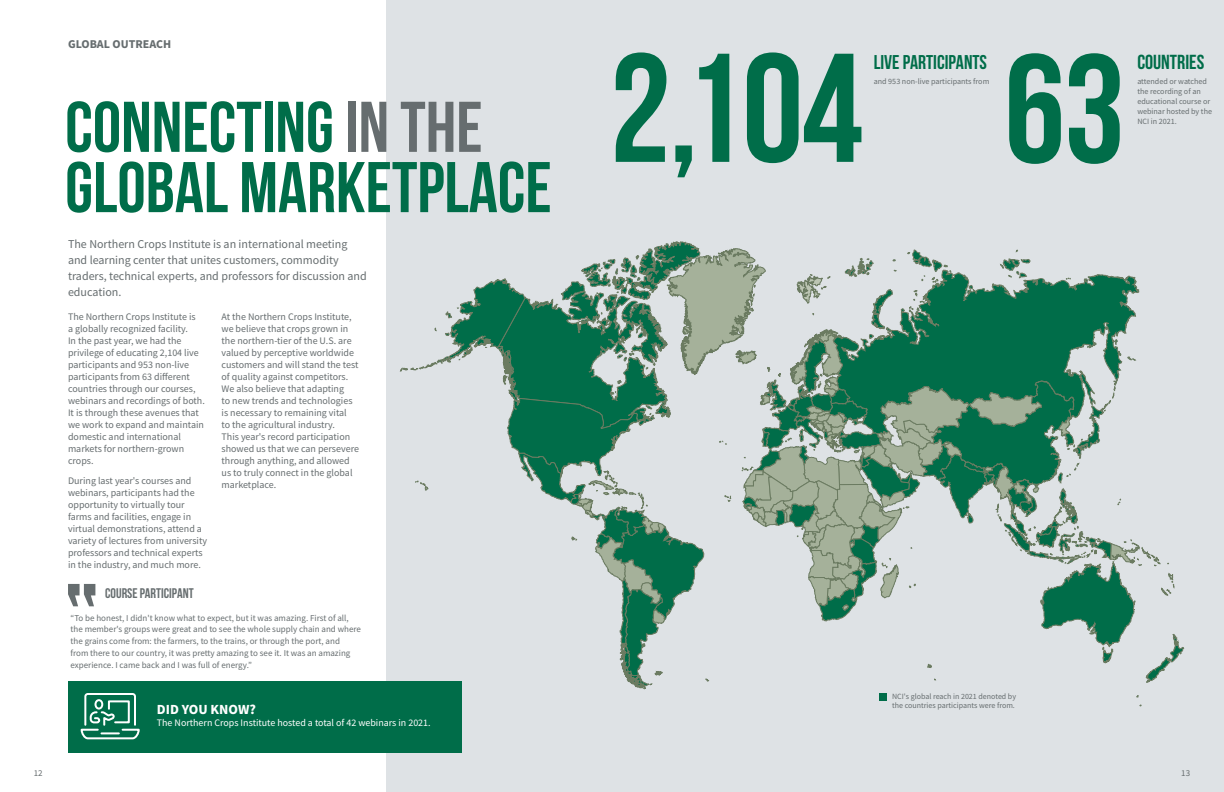
<style>
.page{position:relative;width:1224px;height:792px;background:#fff}
.page>*{position:absolute;margin:0;border:0;box-sizing:border-box;transform-origin:0 0}
.t1{font:700 154.5px "Bebas Neue";color:#006d49}
.t2{font:700 71.6px/60.3px "Bebas Neue";color:#006d49}
.t3{font:700 20.3px "Bebas Neue";color:#006d49}
.t4{font:700 19.9px "Bebas Neue";color:#006d49}
.t5{font:700 14px "Bebas Neue";color:#666d6f}
.t6{font:700 14px "Source Sans Pro";color:#fff}
.t7{font:12px/16px "Source Sans Pro";color:#666d6f}
.t8{font:700 12px "Source Sans Pro";color:#666d6f}
.t9{font:10px/12px "Source Sans Pro";color:#666d6f}
.t10{font:10px "Source Sans Pro";color:#fff}
.t11{font:9px/12px "Source Sans Pro";color:#666d6f}
.t12{font:8.1px/10.1px "Source Sans Pro";color:#666d6f}
.t13{font:8px/9.6px "Source Sans Pro";color:#666d6f}
.s1{color:#666d6f}
</style>
<div class="page">
<div style="left:386px;top:0;width:838px;height:792px;background:#dee2e5"></div>
<div style="left:68px;top:681px;width:393px;height:71px;background:#006d49"></div>
<svg style="left:400px;top:241px;width:784px;height:465px"></svg>
<svg style="left:68px;top:584px;width:27px;height:22px"></svg>
<svg style="left:80px;top:693px;width:60px;height:47px"></svg>
<div style="left:879px;top:693px;width:8px;height:7px;background:#006d49"></div>
<p class="t11" style="left:34px;top:767px;width:10px">12</p>
<p class="t8" style="left:68px;top:36px;width:105px">GLOBAL OUTREACH</p>
<h2 class="t2" style="left:65px;top:96px;width:488px">CONNECTING <span class="s1">IN THE<br></span>GLOBAL MARKETPLACE</h2>
<p class="t7" style="left:68px;top:236px;width:300px">The Northern Crops Institute is an international meeting and learning center that unites customers, commodity traders, technical experts, and professors for discussion and education.</p>
<p class="t9" style="left:68px;top:311px;width:138px">The Northern Crops Institute is<br>a globally recognized facility.<br>In the past year, we had the privilege of educating 2,104 live participants and 953 non-live participants from 63 different countries through our courses, webinars and recordings of both.<br>It is through these avenues that we work to expand and maintain domestic and international markets for northern-grown crops.</p>
<p class="t9" style="left:68px;top:475px;width:141px">During last year's courses and webinars, participants had the opportunity to virtually tour farms and facilities, engage in virtual demonstrations, attend a variety of lectures from university professors and technical experts in the industry, and much more.</p>
<p class="t9" style="left:222px;top:311px;width:139px">At the Northern Crops Institute, we believe that crops grown in the northern-tier of the U.S. are valued by perceptive worldwide customers and will stand the test of quality against competitors.<br>We also believe that adapting<br>to new trends and technologies is necessary to remaining vital<br>to the agricultural industry.<br>This year's record participation showed us that we can persevere through anything, and allowed us to truly connect in the global marketplace.</p>
<h3 class="t5" style="left:105px;top:586px;width:90px">COURSE PARTICIPANT</h3>
<p class="t11" style="left:71px;top:611px;width:292px">“To be honest, I didn't know what to expect, but it was amazing. First of all, the member's groups were great and to see the whole supply chain and where the grains come from: the farmers, to the trains, or through the port, and<br>from there to our country, it was pretty amazing to see it. It was an amazing experience. I came back and I was full of energy.”</p>
<h3 class="t6" style="left:157px;top:700px;width:101px">DID YOU KNOW?</h3>
<p class="t10" style="left:157px;top:716px;width:275px">The Northern Crops Institute hosted a total of 42 webinars in 2021.</p>
<h1 class="t1" style="left:610px;top:24px;width:255px">2,104</h1>
<h3 class="t3" style="left:1137px;top:51px;width:68px">COUNTRIES</h3>
<h1 class="t1" style="left:1004px;top:25px;width:122px">63</h1>
<h3 class="t4" style="left:874px;top:51px;width:115px">LIVE PARTICIPANTS</h3>
<p class="t12" style="left:874px;top:76px;width:117px">and 953 non-live participants from</p>
<p class="t12" style="left:1137px;top:76px;width:76px">attended or watched the recording of an educational course or webinar hosted by the<br>NCI in 2021.</p>
<p class="t13" style="left:892px;top:691px;width:125px">NCI's global reach in 2021 denoted by the countries participants were from.</p>
<p class="t11" style="left:1181px;top:767px;width:10px">13</p>
</div>
